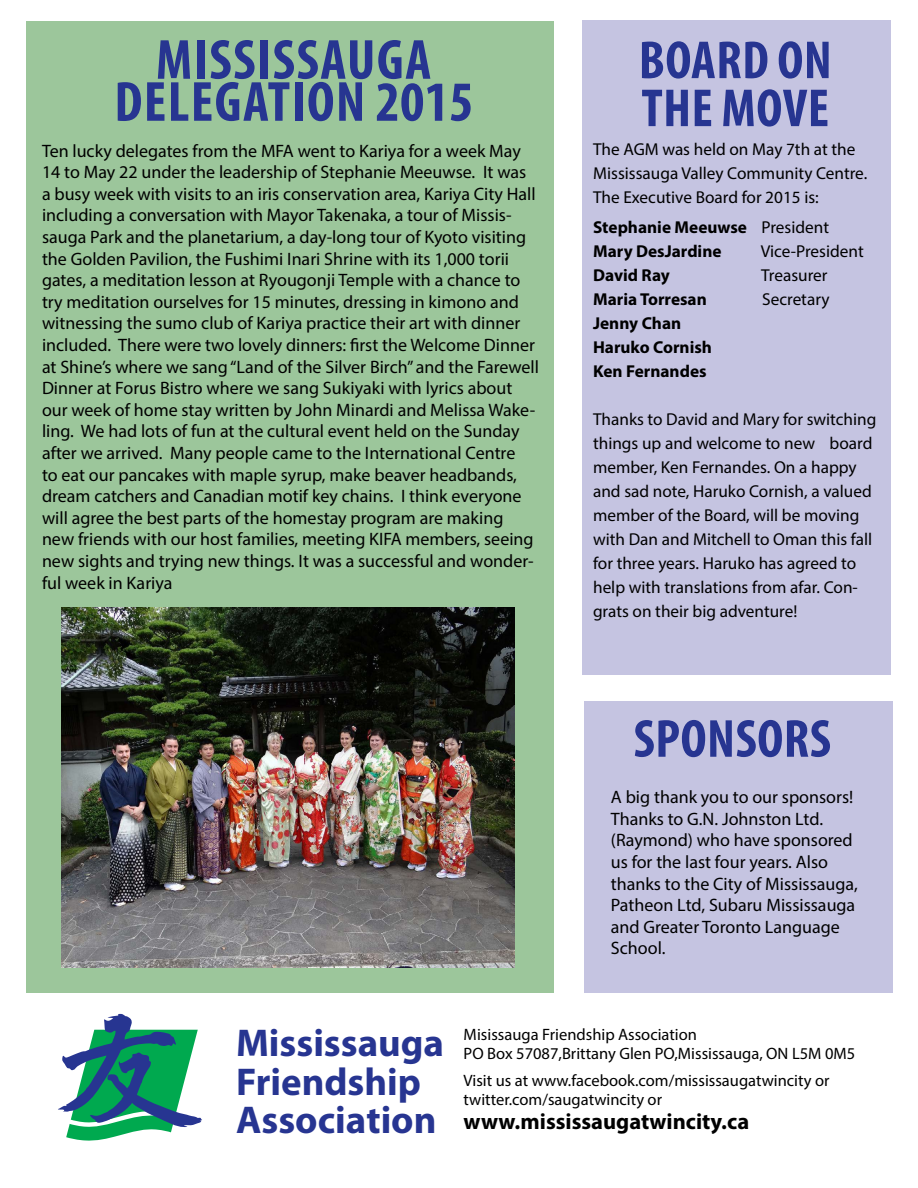
<style>
.page{position:relative;width:918px;height:1188px;background:#fff}
.page>*{position:absolute;margin:0;border:0;box-sizing:border-box;transform-origin:0 0}
.t1{font:700 condensed 57px/42px "Myriad Pro";letter-spacing:.005em;color:#273591}
.t2{font:700 condensed 54px/48px "Myriad Pro";color:#273591}
.t3{font:700 38.85px/38.4px "Myriad Pro";color:#273591}
.t4{font:700 22.5px "Myriad Pro";color:#000}
.t5{font:18px/21.6px "Myriad Pro";color:#000}
.t6{font:17.25px/24px "Myriad Pro";color:#000}
.t7{font:700 17.25px/24px "Myriad Pro";color:#000}
.t8{font:16.5px/19.5px "Myriad Pro";color:#000}
.s1{font-weight:400}
</style>
<div class="page">
<div style="left:582px;top:20px;width:309px;height:655px;background:#c5c4e1"></div>
<div style="left:584px;top:701px;width:309px;height:292px;background:#c5c4e1"></div>
<div style="left:26px;top:21px;width:528px;height:972px;background:#9cc69b"></div>
<svg style="left:58px;top:1014px;width:144px;height:127px"></svg>
<img style="left:62px;top:608px;width:453px;height:360px">
<h1 class="t1" style="left:114px;top:38px;width:104px;text-indent:42px">MISSISSAUGA<br>DELEGATION</h1>
<h1 class="t1" style="left:376px;top:80px;width:99px">2015</h1>
<p class="t5" style="left:42px;top:140px;width:499px">Ten lucky delegates from the MFA went to Kariya for a week May 14 to May 22 under the leadership of Stephanie Meeuwse. It was a busy week with visits to an iris conservation area, Kariya City Hall including a conversation with Mayor Takenaka, a tour of Missis&shy;sauga Park and the planetarium, a day-long tour of Kyoto visiting the Golden Pavilion, the Fushimi Inari Shrine with its 1,000 torii gates, a meditation lesson at Ryougonji Temple with a chance to try meditation ourselves for 15 minutes, dressing in kimono and witnessing the sumo club of Kariya practice their art with dinner included. There were two lovely dinners: first the Welcome Dinner at Shine’s where we sang “Land of the Silver Birch” and the Farewell Dinner at Forus Bistro where we sang Sukiyaki with lyrics about our week of home stay written by John Minardi and Melissa Wake&shy;ling. We had lots of fun at the cultural event held on the Sunday after we arrived. Many people came to the International Centre<br>to eat our pancakes with maple syrup, make beaver headbands, dream catchers and Canadian motif key chains. I think everyone will agree the best parts of the homestay program are making new friends with our host families, meeting KIFA members, seeing new sights and trying new things. It was a successful and wonder&shy;ful week in Kariya</p>
<h2 class="t2" style="left:641px;top:35px;width:184px;text-indent:136px">ON<br>THE MOVE</h2>
<p class="t6" style="left:593px;top:137px;width:276px">The AGM was held on May 7th at the<br>Mississauga Valley Community Centre.<br>The Executive Board for 2015 is:</p>
<p class="t7" style="left:593px;top:215px;width:237px">Stephanie Meeuwse <span class="s1">President<br></span>Mary DesJardine</p>
<h2 class="t2" style="left:639px;top:35px;width:53px">BOARD</h2>
<p class="t6" style="left:761px;top:239px;width:104px">Vice-President</p>
<p class="t7" style="left:593px;top:263px;width:78px">David Ray</p>
<p class="t6" style="left:761px;top:263px;width:68px">Treasurer</p>
<p class="t7" style="left:593px;top:287px;width:115px">Maria Torresan</p>
<p class="t6" style="left:762px;top:287px;width:69px">Secretary</p>
<p class="t7" style="left:593px;top:311px;width:120px">Jenny Chan<br>Haruko Cornish<br>Ken Fernandes</p>
<p class="t6" style="left:593px;top:407px;width:285px">Thanks to David and Mary for switching things up and welcome to new board member, Ken Fernandes. On a happy and sad note, Haruko Cornish, a valued member of the Board, will be moving with Dan and Mitchell to Oman this fall for three years. Haruko has agreed to help with translations from afar. Con&shy;grats on their big adventure!</p>
<h2 class="t2" style="left:634px;top:714px;width:48px">SPONSORS</h2>
<p class="t5" style="left:611px;top:786px;width:248px">A big thank you to our sponsors!<br>Thanks to G.N. Johnston Ltd. (Raymond) who have sponsored us for the last four years. Also thanks to the City of Mississauga,<br>Patheon Ltd, Subaru Mississauga and Greater Toronto Language<br>School.</p>
<h3 class="t3" style="left:236px;top:1023px;width:210px">Mississauga<br>Friendship<br>Association</h3>
<p class="t8" style="left:464px;top:1024px;width:393px">Misissauga Friendship Association<br>PO Box 57087,Brittany Glen PO,Mississauga, ON L5M 0M5</p>
<p class="t8" style="left:464px;top:1070px;width:367px">Visit us at www.facebook.com/mississaugatwincity or twitter.com/saugatwincity or</p>
<p class="t4" style="left:464px;top:1107px;width:287px">www.mississaugatwincity.ca</p>
</div>
